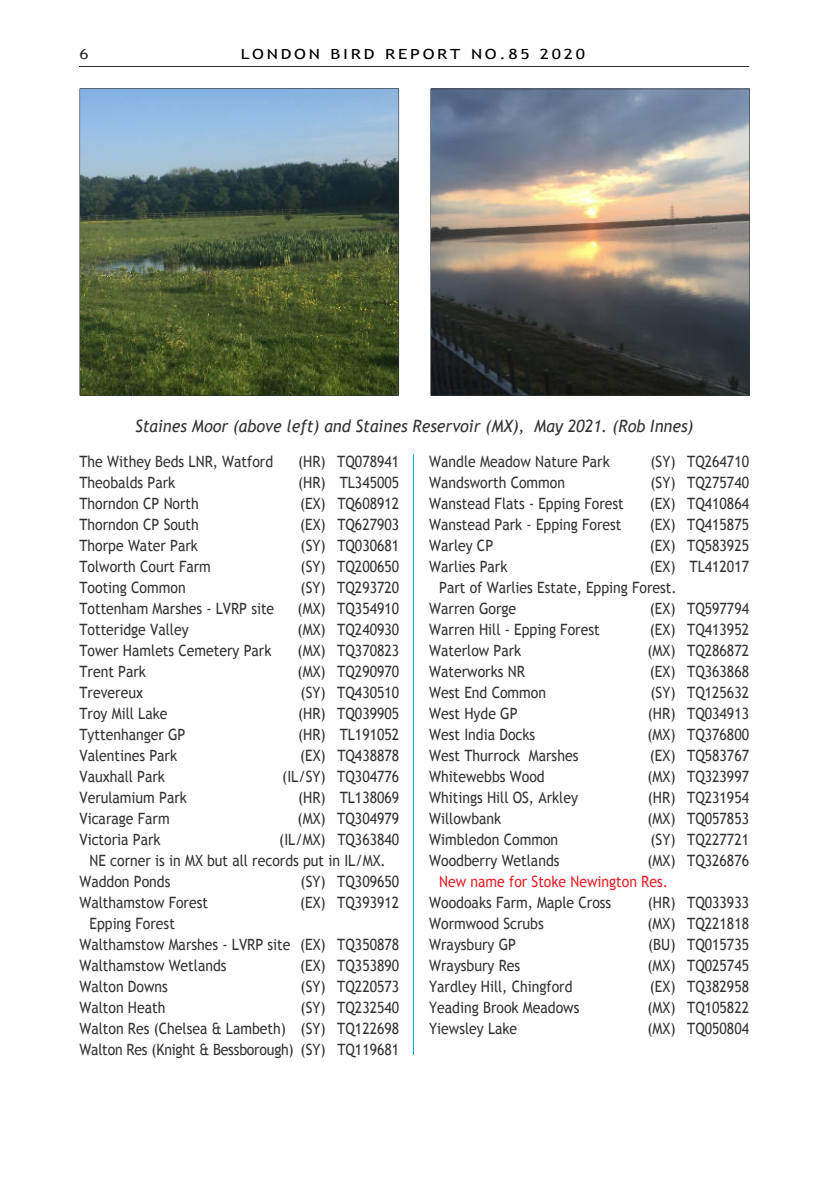
<style>
.page{position:relative;width:840px;height:1191px;background:#fff}
.page>*{position:absolute;margin:0;border:0;box-sizing:border-box;transform-origin:0 0}
.t1{font:italic 17px "Trebuchet MS";color:#323335;scale:.95 1}
.t2{font:15.6px/21px "Trebuchet MS";color:#323335;scale:.9 1}
.t3{font:15.6px "Trebuchet MS";color:#e72229;scale:.9 1}
.t4{font:14px "Trebuchet MS";letter-spacing:.155em;color:#000;scale:1.25 1}
.t5{font:14px "Trebuchet MS";color:#323335;scale:1.25 1}
</style>
<div class="page">
<hr style="left:79px;top:66px;width:669px;height:1px;background:#323335">
<svg style="left:79px;top:88px;width:320px;height:307px;background:#5a6f5e"></svg>
<img style="left:430px;top:89px;width:319px;height:306px">
<hr style="left:413px;top:454px;width:1px;height:600px;background:#00a9ec">
<p class="t5" style="left:79px;top:48px;width:9px">6</p>
<p class="t4" style="left:240px;top:48px;width:277px">LONDON BIRD REPORT NO.85 2020</p>
<p class="t1" style="left:135px;top:419px;width:589px">Staines Moor (above left) and Staines Reservoir (MX), May 2021. (Rob Innes)</p>
<p class="t2" style="left:79px;top:452px;width:217px">The Withey Beds LNR, Watford</p>
<p class="t2" style="left:298px;top:452px;width:114px">(HR) TQ078941</p>
<p class="t2" style="left:79px;top:473px;width:108px">Theobalds Park</p>
<p class="t2" style="left:298px;top:473px;width:114px">(HR) TL345005</p>
<p class="t2" style="left:79px;top:494px;width:134px">Thorndon CP North</p>
<p class="t2" style="left:300px;top:494px;width:112px">(EX) TQ608912</p>
<p class="t2" style="left:79px;top:515px;width:134px">Thorndon CP South</p>
<p class="t2" style="left:300px;top:515px;width:112px">(EX) TQ627903</p>
<p class="t2" style="left:79px;top:536px;width:133px">Thorpe Water Park</p>
<p class="t2" style="left:300px;top:536px;width:111px">(SY) TQ030681</p>
<p class="t2" style="left:79px;top:557px;width:147px">Tolworth Court Farm</p>
<p class="t2" style="left:300px;top:557px;width:111px">(SY) TQ200650</p>
<p class="t2" style="left:79px;top:578px;width:119px">Tooting Common</p>
<p class="t2" style="left:300px;top:578px;width:111px">(SY) TQ293720</p>
<p class="t2" style="left:79px;top:599px;width:218px">Tottenham Marshes - LVRP site</p>
<p class="t2" style="left:297px;top:599px;width:114px">(MX) TQ354910</p>
<p class="t2" style="left:79px;top:620px;width:123px">Totteridge Valley</p>
<p class="t2" style="left:297px;top:620px;width:114px">(MX) TQ240930</p>
<p class="t2" style="left:79px;top:641px;width:215px">Tower Hamlets Cemetery Park</p>
<p class="t2" style="left:297px;top:641px;width:114px">(MX) TQ370823</p>
<p class="t2" style="left:79px;top:662px;width:75px">Trent Park</p>
<p class="t2" style="left:297px;top:662px;width:114px">(MX) TQ290970</p>
<p class="t2" style="left:79px;top:683px;width:72px">Trevereux</p>
<p class="t2" style="left:300px;top:683px;width:111px">(SY) TQ430510</p>
<p class="t2" style="left:79px;top:704px;width:99px">Troy Mill Lake</p>
<p class="t2" style="left:298px;top:704px;width:114px">(HR) TQ039905</p>
<p class="t2" style="left:79px;top:725px;width:119px">Tyttenhanger GP</p>
<p class="t2" style="left:298px;top:725px;width:114px">(HR) TL191052</p>
<p class="t2" style="left:79px;top:746px;width:110px">Valentines Park</p>
<p class="t2" style="left:300px;top:746px;width:112px">(EX) TQ438878</p>
<p class="t2" style="left:79px;top:767px;width:96px">Vauxhall Park</p>
<p class="t2" style="left:282px;top:767px;width:131px">(IL/SY) TQ304776</p>
<p class="t2" style="left:79px;top:788px;width:121px">Verulamium Park</p>
<p class="t2" style="left:298px;top:788px;width:114px">(HR) TL138069</p>
<p class="t2" style="left:79px;top:809px;width:102px">Vicarage Farm</p>
<p class="t2" style="left:297px;top:809px;width:114px">(MX) TQ304979</p>
<p class="t2" style="left:79px;top:830px;width:92px">Victoria Park</p>
<p class="t2" style="left:279px;top:830px;width:135px">(IL/MX) TQ363840</p>
<p class="t2" style="left:89px;top:851px;width:330px">NE corner is in MX but all records put in IL/MX.</p>
<p class="t2" style="left:79px;top:872px;width:102px">Waddon Ponds</p>
<p class="t2" style="left:300px;top:872px;width:111px">(SY) TQ309650</p>
<p class="t2" style="left:79px;top:893px;width:144px">Walthamstow Forest</p>
<p class="t2" style="left:300px;top:893px;width:112px">(EX) TQ393912</p>
<p class="t2" style="left:79px;top:914px;width:356px;text-indent:10px">Epping Forest<br>Walthamstow Marshes - LVRP site (EX) TQ350878<br>Walthamstow Wetlands</p>
<p class="t2" style="left:429px;top:452px;width:202px">Wandle Meadow Nature Park</p>
<p class="t2" style="left:650px;top:452px;width:111px">(SY) TQ264710</p>
<p class="t2" style="left:429px;top:473px;width:152px">Wandsworth Common</p>
<p class="t2" style="left:650px;top:473px;width:111px">(SY) TQ275740</p>
<p class="t2" style="left:429px;top:494px;width:218px">Wanstead Flats - Epping Forest</p>
<p class="t2" style="left:649px;top:494px;width:112px">(EX) TQ410864</p>
<p class="t2" style="left:429px;top:515px;width:215px">Wanstead Park - Epping Forest</p>
<p class="t2" style="left:649px;top:515px;width:112px">(EX) TQ415875</p>
<p class="t2" style="left:429px;top:536px;width:73px">Warley CP</p>
<p class="t2" style="left:649px;top:536px;width:112px">(EX) TQ583925</p>
<p class="t2" style="left:429px;top:557px;width:88px">Warlies Park</p>
<p class="t2" style="left:649px;top:557px;width:112px">(EX) TL412017</p>
<p class="t2" style="left:439px;top:578px;width:265px">Part of Warlies Estate, Epping Forest.</p>
<p class="t2" style="left:429px;top:599px;width:98px">Warren Gorge</p>
<p class="t2" style="left:649px;top:599px;width:112px">(EX) TQ597794</p>
<p class="t2" style="left:429px;top:620px;width:191px">Warren Hill - Epping Forest</p>
<p class="t2" style="left:649px;top:620px;width:112px">(EX) TQ413952</p>
<p class="t2" style="left:429px;top:641px;width:104px">Waterlow Park</p>
<p class="t2" style="left:647px;top:641px;width:114px">(MX) TQ286872</p>
<p class="t2" style="left:429px;top:662px;width:108px">Waterworks NR</p>
<p class="t2" style="left:649px;top:662px;width:112px">(EX) TQ363868</p>
<p class="t2" style="left:429px;top:683px;width:131px">West End Common</p>
<p class="t2" style="left:650px;top:683px;width:111px">(SY) TQ125632</p>
<p class="t2" style="left:429px;top:704px;width:100px">West Hyde GP</p>
<p class="t2" style="left:647px;top:704px;width:114px">(HR) TQ034913</p>
<p class="t2" style="left:429px;top:725px;width:119px">West India Docks</p>
<p class="t2" style="left:647px;top:725px;width:114px">(MX) TQ376800</p>
<p class="t2" style="left:429px;top:746px;width:167px">West Thurrock Marshes</p>
<p class="t2" style="left:649px;top:746px;width:112px">(EX) TQ583767</p>
<p class="t2" style="left:429px;top:767px;width:130px">Whitewebbs Wood</p>
<p class="t2" style="left:647px;top:767px;width:114px">(MX) TQ323997</p>
<p class="t2" style="left:429px;top:788px;width:167px">Whitings Hill OS, Arkley</p>
<p class="t2" style="left:647px;top:788px;width:114px">(HR) TQ231954</p>
<p class="t2" style="left:429px;top:809px;width:82px">Willowbank</p>
<p class="t2" style="left:647px;top:809px;width:114px">(MX) TQ057853</p>
<p class="t2" style="left:429px;top:830px;width:145px">Wimbledon Common</p>
<p class="t2" style="left:650px;top:830px;width:111px">(SY) TQ227721</p>
<p class="t2" style="left:429px;top:851px;width:146px">Woodberry Wetlands</p>
<p class="t2" style="left:647px;top:851px;width:114px">(MX) TQ326876</p>
<p class="t3" style="left:439px;top:875px;width:255px">New name for Stoke Newington Res.</p>
<p class="t2" style="left:429px;top:893px;width:204px">Woodoaks Farm, Maple Cross</p>
<p class="t2" style="left:647px;top:893px;width:114px">(HR) TQ033933</p>
<p class="t2" style="left:429px;top:914px;width:129px">Wormwood Scrubs</p>
<p class="t2" style="left:647px;top:914px;width:114px">(MX) TQ221818</p>
<p class="t2" style="left:429px;top:935px;width:98px">Wraysbury GP</p>
<p class="t2" style="left:647px;top:935px;width:114px">(BU) TQ015735</p>
<p class="t2" style="left:429px;top:956px;width:103px">Wraysbury Res</p>
<p class="t2" style="left:647px;top:956px;width:114px">(MX) TQ025745</p>
<p class="t2" style="left:429px;top:977px;width:161px">Yardley Hill, Chingford</p>
<p class="t2" style="left:649px;top:977px;width:112px">(EX) TQ382958</p>
<p class="t2" style="left:429px;top:998px;width:168px">Yeading Brook Meadows</p>
<p class="t2" style="left:647px;top:998px;width:114px">(MX) TQ105822</p>
<p class="t2" style="left:429px;top:1019px;width:99px">Yiewsley Lake</p>
<p class="t2" style="left:647px;top:1019px;width:114px">(MX) TQ050804</p>
<p class="t2" style="left:300px;top:956px;width:112px">(EX) TQ353890</p>
<p class="t2" style="left:79px;top:977px;width:100px">Walton Downs</p>
<p class="t2" style="left:300px;top:977px;width:111px">(SY) TQ220573</p>
<p class="t2" style="left:79px;top:998px;width:97px">Walton Heath</p>
<p class="t2" style="left:79px;top:998px;width:356px;text-align:justify;text-indent:221px">(SY) TQ232540<br>Walton Res (Chelsea &amp; Lambeth) (SY) TQ122698<br>Walton Res (Knight &amp; Bessborough) (SY) TQ119681</p>
</div>
